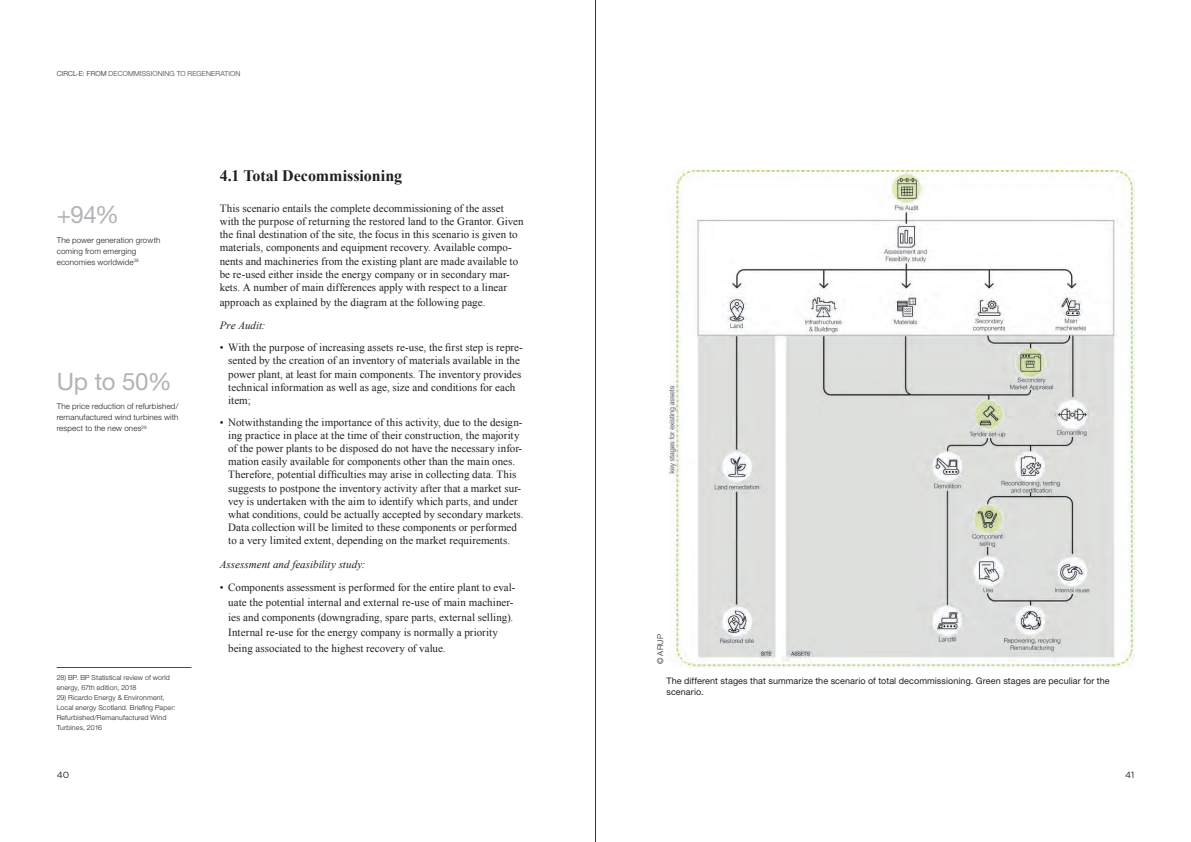
<style>
.page{position:relative;width:1191px;height:842px;background:#fff}
.page>*{position:absolute;margin:0;border:0;box-sizing:border-box;transform-origin:0 0}
.t1{font:24px "Helvetica Neue LT Std";letter-spacing:-.01em;color:#b2b3b7}
.t2{font:700 16px "Times New Roman";color:#231f20}
.t3{font:11px/13.2px "Times New Roman";letter-spacing:.005em;color:#231f20}
.t4{font:italic 11px "Times New Roman";color:#231f20}
.t5{font:9px/10.8px "Helvetica Neue LT Std";letter-spacing:.01em;color:#231f20}
.t6{font:9px "Gotham Rounded";color:#231f20}
.t7{font:300 8px/11px "Helvetica Neue LT Std";letter-spacing:.015em;color:#231f20}
.t8{font:300 7px/10px "Helvetica Neue LT Std";letter-spacing:.02em;color:#231f20}
.t9{font:300 7px "Helvetica Neue LT Std";letter-spacing:.015em;color:#3e3e3f}
.s1{color:#231f20}
</style>
<div class="page">
<hr style="left:595px;top:0;width:1px;height:842px;background:#231f20">
<hr style="left:57px;top:667px;width:134px;height:1px;background:#231f20">
<img style="left:666px;top:170px;width:468px;height:498px">
<p class="t9" style="left:57px;top:69px;width:185px"><span class="s1">CIRCL-E: FROM</span> DECOMMISSIONING TO REGENERATION</p>
<h1 class="t1" style="left:57px;top:200px;width:64px">+94%</h1>
<p class="t7" style="left:57px;top:234px;width:105px">The power generation growth coming from emerging economies worldwide<sup>28</sup></p>
<h1 class="t1" style="left:57px;top:367px;width:116px">Up to 50%</h1>
<p class="t7" style="left:57px;top:401px;width:123px;text-align:justify">The price reduction of refurbished/ remanufactured wind turbines with respect to the new ones<sup>29</sup></p>
<p class="t8" style="left:57px;top:673px;width:115px">28) BP. BP Statistical review of world energy, 67th edition, 2018</p>
<p class="t8" style="left:57px;top:693px;width:120px">29) Ricardo Energy &amp; Environment,<br>Local energy Scotland. Briefing Paper:<br>Refurbished/Remanufactured Wind<br>Turbines, 2016</p>
<h2 class="t2" style="left:220px;top:165px;width:184px">4.1 Total Decommissioning</h2>
<p class="t3" style="left:220px;top:201px;width:305px">This scenario entails the complete decommissioning of the asset with the purpose of returning the restored land to the Grantor. Given the final destination of the site, the focus in this scenario is given to materials, components and equipment recovery. Available compo&shy;nents and machineries from the existing plant are made available to be re-used either inside the energy company or in secondary mar&shy;kets. A number of main differences apply with respect to a linear</p>
<p class="t3" style="left:220px;top:295px;width:267px">approach as explained by the diagram at the following page.</p>
<p class="t4" style="left:220px;top:318px;width:47px">Pre Audit:</p>
<p class="t3" style="left:228px;top:341px;width:296px;text-indent:-9px">• With the purpose of increasing assets re-use, the first step is repre&shy;sented by the creation of an inventory of materials available in the power plant, at least for main components. The inventory provides technical information as well as age, size and conditions for each item;</p>
<p class="t3" style="left:228px;top:415px;width:297px;text-indent:-9px">• Notwithstanding the importance of this activity, due to the design&shy;ing practice in place at the time of their construction, the majority of the power plants to be disposed do not have the necessary infor&shy;mation easily available for components other than the main ones.<br>Therefore, potential difficulties may arise in collecting data. This suggests to postpone the inventory activity after that a market sur&shy;vey is undertaken with the aim to identify which parts, and under what conditions, could be actually accepted by secondary markets.<br>Data collection will be limited to these components or performed to a very limited extent, depending on the market requirements.</p>
<p class="t4" style="left:220px;top:557px;width:147px">Assessment and feasibility study:</p>
<p class="t3" style="left:228px;top:580px;width:289px;line-height:15px;text-indent:-9px">• Components assessment is performed for the entire plant to eval&shy;uate the potential internal and external re-use of main machiner&shy;ies and components (downgrading, spare parts, external selling).<br>Internal re-use for the energy company is normally a priority being associated to the highest recovery of value.</p>
<p class="t7" style="left:654px;top:664px;width:31px;rotate:-90deg">© ARUP</p>
<p class="t5" style="left:666px;top:675px;width:445px">The different stages that summarize the scenario of total decommissioning. Green stages are peculiar for the scenario.</p>
<p class="t6" style="left:57px;top:769px;width:14px">40</p>
<p class="t6" style="left:1125px;top:769px;width:11px">41</p>
</div>
